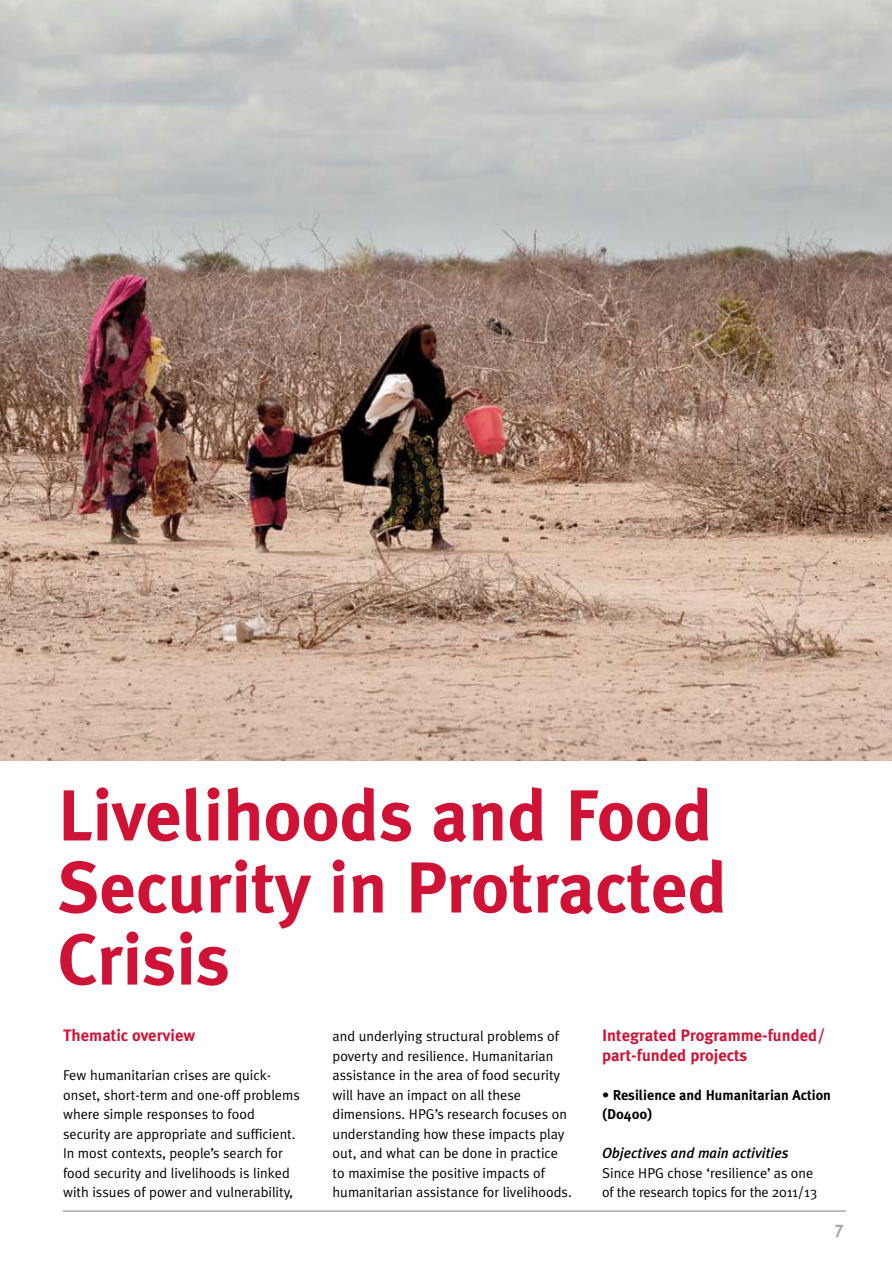
<style>
.page{position:relative;width:892px;height:1262px;background:#fff}
.page>*{position:absolute;margin:0;border:0;box-sizing:border-box;transform-origin:0 0}
.t1{font:700 72px/72px "Meta Plus";color:#ce1337}
.t2{font:700 16.5px/19.5px "Meta Plus";color:#ce1337}
.t3{font:italic 500 14.7px "Meta Plus";color:#000}
.t4{font:14.25px/19.5px "Meta Plus Normal";color:#000}
.t5{font:700 14.25px/19.5px "Meta Plus";color:#000}
</style>
<div class="page">
<hr style="left:63px;top:1209px;width:782px;height:2px;background:#a7a9ac">
<img style="left:0;top:0;width:891px;height:760px">
<h1 class="t1" style="left:58px;top:779px;width:671px">Livelihoods and Food<br>Security in Protracted<br>Crisis</h1>
<p class="t2" style="left:63px;top:1025px;width:134px">Thematic overview</p>
<p class="t4" style="left:63px;top:1065px;width:238px">Few humanitarian crises are quick&shy;onset, short-term and one-off problems where simple responses to food security are appropriate and sufficient.<br>In most contexts, people’s search for food security and livelihoods is linked with issues of power and vulnerability,</p>
<p class="t4" style="left:332px;top:1026px;width:240px">and underlying structural problems of poverty and resilience. Humanitarian assistance in the area of food security will have an impact on all these dimensions. HPG’s research focuses on understanding how these impacts play out, and what can be done in practice to maximise the positive impacts of humanitarian assistance for livelihoods.</p>
<p class="t2" style="left:602px;top:1025px;width:224px">Integrated Programme-funded/ part-funded projects</p>
<p class="t5" style="left:602px;top:1084px;width:230px">• Resilience and Humanitarian Action (D0400)</p>
<p class="t3" style="left:602px;top:1144px;width:188px">Objectives and main activities</p>
<p class="t4" style="left:602px;top:1162px;width:217px">Since HPG chose ‘resilience’ as one of the research topics for the 2011/13</p>
</div>
